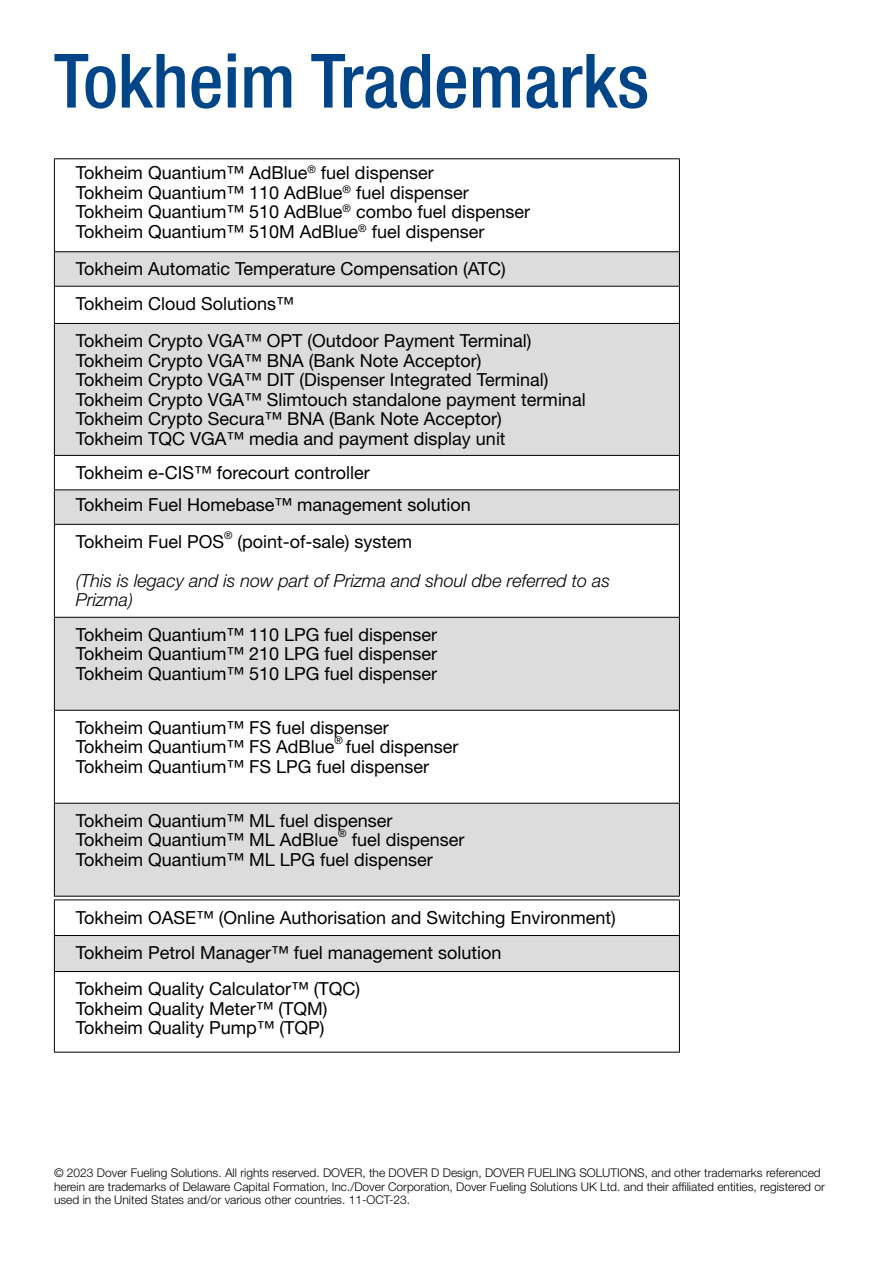
<style>
.page{position:relative;width:893px;height:1263px;background:#fff}
.page>*{position:absolute;margin:0;border:0;box-sizing:border-box;transform-origin:0 0}
.t1{font:500 condensed 75px "Helvetica Neue LT Pro";color:#004587}
.t2{font:18px/19.5px "Helvetica Neue LT Std";color:#000}
.t3{font:italic 300 18px/19.5px "Helvetica Neue LT Std";color:#000}
.t4{font:300 12px/13.5px "Helvetica Neue LT Std";color:#000}
.t5{font:10.5px "Helvetica Neue LT Std";color:#000}
</style>
<div class="page">
<div style="left:54px;top:252px;width:625px;height:34px;background:#dddcdd"></div>
<svg style="left:55px;top:324px;width:624px;height:572px;background:#e0dfe0"></svg>
<svg style="left:55px;top:525px;width:624px;height:278px"></svg>
<hr style="left:54px;top:158px;width:626px;height:1px;background:#000">
<hr style="left:54px;top:159px;width:1px;height:92px;background:#000">
<hr style="left:679px;top:159px;width:1px;height:92px;background:#000">
<hr style="left:54px;top:251px;width:626px;height:1px;background:#000">
<hr style="left:54px;top:252px;width:1px;height:34px;background:#000">
<hr style="left:679px;top:252px;width:1px;height:34px;background:#000">
<hr style="left:54px;top:286px;width:626px;height:1px;background:#000">
<hr style="left:54px;top:287px;width:1px;height:36px;background:#000">
<hr style="left:679px;top:287px;width:1px;height:36px;background:#000">
<hr style="left:54px;top:323px;width:626px;height:1px;background:#000">
<hr style="left:54px;top:324px;width:1px;height:131px;background:#000">
<hr style="left:679px;top:324px;width:1px;height:131px;background:#000">
<hr style="left:54px;top:455px;width:626px;height:1px;background:#000">
<hr style="left:54px;top:456px;width:1px;height:33px;background:#000">
<hr style="left:679px;top:456px;width:1px;height:33px;background:#000">
<hr style="left:54px;top:489px;width:626px;height:1px;background:#000">
<hr style="left:54px;top:490px;width:1px;height:34px;background:#000">
<hr style="left:679px;top:490px;width:1px;height:34px;background:#000">
<hr style="left:54px;top:524px;width:626px;height:1px;background:#000">
<hr style="left:54px;top:525px;width:1px;height:92px;background:#000">
<hr style="left:679px;top:525px;width:1px;height:92px;background:#000">
<hr style="left:54px;top:617px;width:626px;height:1px;background:#000">
<hr style="left:54px;top:618px;width:1px;height:92px;background:#000">
<hr style="left:679px;top:618px;width:1px;height:92px;background:#000">
<hr style="left:54px;top:710px;width:626px;height:1px;background:#000">
<hr style="left:54px;top:711px;width:1px;height:92px;background:#000">
<hr style="left:679px;top:711px;width:1px;height:92px;background:#000">
<hr style="left:54px;top:803px;width:626px;height:1px;background:#000">
<hr style="left:54px;top:803px;width:1px;height:93px;background:#000">
<hr style="left:679px;top:803px;width:1px;height:93px;background:#000">
<hr style="left:54px;top:896px;width:626px;height:1px;background:#000">
<div style="left:54px;top:935px;width:625px;height:36px;background:#dddcdd"></div>
<hr style="left:54px;top:899px;width:626px;height:1px;background:#000">
<hr style="left:54px;top:900px;width:1px;height:35px;background:#000">
<hr style="left:679px;top:900px;width:1px;height:35px;background:#000">
<hr style="left:54px;top:935px;width:626px;height:1px;background:#000">
<hr style="left:54px;top:936px;width:1px;height:35px;background:#000">
<hr style="left:679px;top:936px;width:1px;height:35px;background:#000">
<hr style="left:54px;top:971px;width:626px;height:1px;background:#000">
<hr style="left:54px;top:972px;width:1px;height:80px;background:#000">
<hr style="left:679px;top:972px;width:1px;height:80px;background:#000">
<hr style="left:54px;top:1052px;width:626px;height:1px;background:#000">
<h1 class="t1" style="left:54px;top:36px;width:597px">Tokheim Trademarks</h1>
<p class="t2" style="left:76px;top:163px;width:456px">Tokheim Quantium™ AdBlue<sup>®</sup> fuel dispenser<br>Tokheim Quantium™ 110 AdBlue<sup>®</sup> fuel dispenser Tokheim Quantium™ 510 AdBlue<sup>®</sup> combo fuel dispenser Tokheim Quantium™ 510M AdBlue<sup>®</sup> fuel dispenser</p>
<p class="t2" style="left:76px;top:252px;width:431px;line-height:34.5px">Tokheim Automatic Temperature Compensation (ATC)<br>Tokheim Cloud Solutions™</p>
<p class="t2" style="left:76px;top:331px;width:511px">Tokheim Crypto VGA™ OPT (Outdoor Payment Terminal)<br>Tokheim Crypto VGA™ BNA (Bank Note Acceptor)<br>Tokheim Crypto VGA™ DIT (Dispenser Integrated Terminal)<br>Tokheim Crypto VGA™ Slimtouch standalone payment terminal Tokheim Crypto Secura™ BNA (Bank Note Acceptor)<br>Tokheim TQC VGA™ media and payment display unit</p>
<p class="t2" style="left:76px;top:457px;width:396px;line-height:31.5px">Tokheim e-CIS™ forecourt controller<br>Tokheim Fuel Homebase™ management solution</p>
<p class="t2" style="left:76px;top:532px;width:150px">Tokheim Fuel POS</p>
<p class="t5" style="left:224px;top:529px;width:10px">®</p>
<p class="t2" style="left:237px;top:532px;width:176px">(point-of-sale) system</p>
<p class="t3" style="left:76px;top:571px;width:536px">(This is legacy and is now part of Prizma and shoul dbe referred to as<br>Prizma)</p>
<p class="t2" style="left:76px;top:624px;width:363px;text-align:justify">Tokheim Quantium™ 110 LPG fuel dispenser Tokheim Quantium™ 210 LPG fuel dispenser Tokheim Quantium™ 510 LPG fuel dispenser</p>
<p class="t2" style="left:76px;top:717px;width:314px">Tokheim Quantium™ FS fuel dispenser<br>Tokheim Quantium™ FS AdBlue</p>
<p class="t5" style="left:335px;top:734px;width:10px">®</p>
<p class="t2" style="left:76px;top:737px;width:384px;text-indent:270px">fuel dispenser<br>Tokheim Quantium™ FS LPG fuel dispenser</p>
<p class="t2" style="left:76px;top:810px;width:318px">Tokheim Quantium™ ML fuel dispenser<br>Tokheim Quantium™ ML AdBlue</p>
<p class="t5" style="left:338px;top:827px;width:10px">®</p>
<p class="t2" style="left:76px;top:830px;width:390px;text-indent:276px">fuel dispenser<br>Tokheim Quantium™ ML LPG fuel dispenser</p>
<p class="t2" style="left:76px;top:899px;width:541px;line-height:35.8px">Tokheim OASE™ (Online Authorisation and Switching Environment)<br>Tokheim Petrol Manager™ fuel management solution<br>Tokheim Quality Calculator™ (TQC)</p>
<p class="t2" style="left:76px;top:998px;width:253px">Tokheim Quality Meter™ (TQM)<br>Tokheim Quality Pump™ (TQP)</p>
<p class="t4" style="left:54px;top:1166px;width:772px">© 2023 Dover Fueling Solutions. All rights reserved. DOVER, the DOVER D Design, DOVER FUELING SOLUTIONS, and other trademarks referenced herein are trademarks of Delaware Capital Formation, Inc./Dover Corporation, Dover Fueling Solutions UK Ltd. and their affiliated entities, registered or used in the United States and/or various other countries. 11-OCT-23.</p>
</div>
